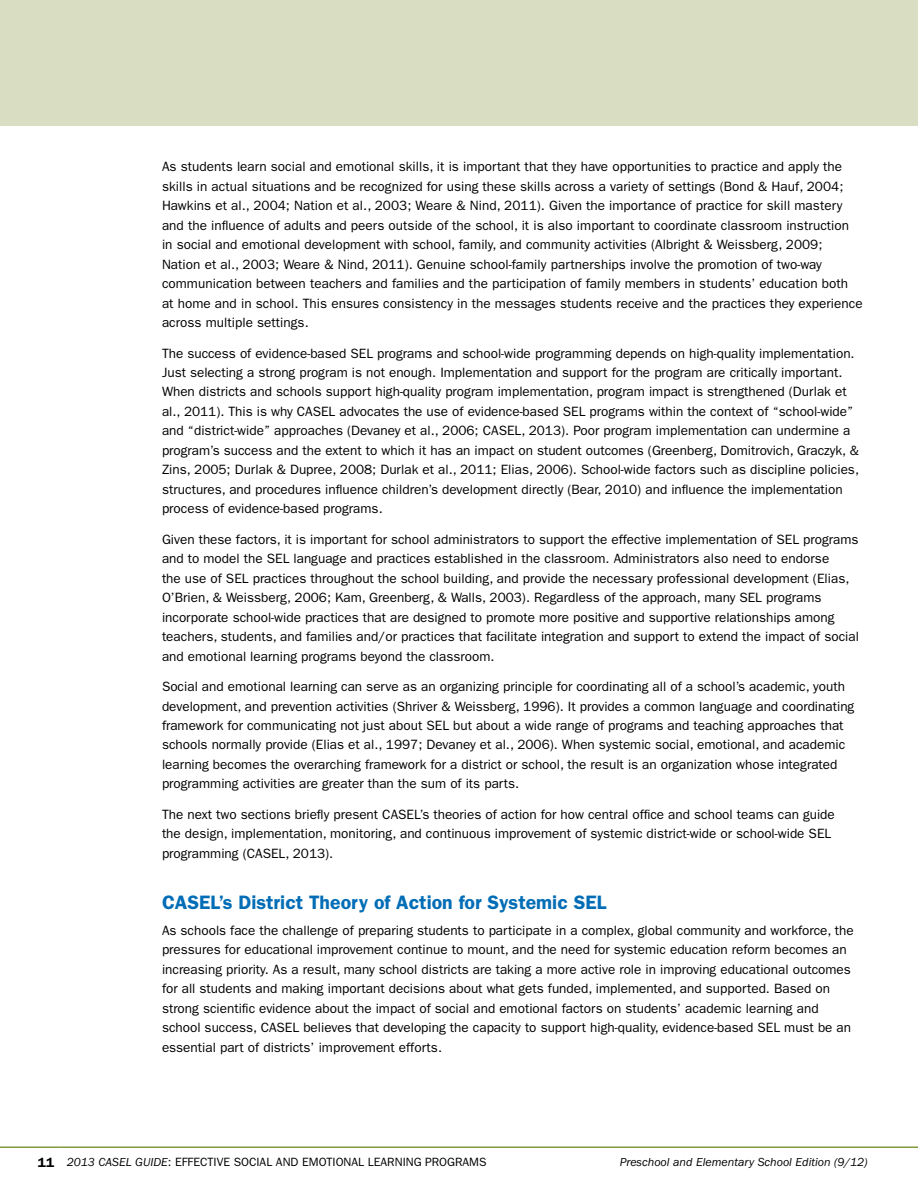
<style>
.page{position:relative;width:918px;height:1188px;background:#fff}
.page>*{position:absolute;margin:0;border:0;box-sizing:border-box;transform-origin:0 0}
.t1{font:600 19.5px "ITC Franklin Gothic Std";color:#006db6}
.t2{font:13.5px/19.5px "ITC Franklin Gothic Std";color:#000}
.t3{font:12px "ITC Franklin Gothic Std";color:#000}
.t4{font:italic 12px "ITC Franklin Gothic Std";color:#000}
.s1{font-weight:600;font-size:13.5px}
.s2{font-style:italic}
</style>
<div class="page">
<hr style="left:0;top:1146px;width:60px;height:2px;background:#809b3c">
<hr style="left:60px;top:1146px;width:858px;height:2px;background:#809b3c">
<div style="left:0;top:0;width:918px;height:125px;background:#d9ddc2"></div>
<p class="t2" style="left:162px;top:157px;width:702px">As students learn social and emotional skills, it is important that they have opportunities to practice and apply the skills in actual situations and be recognized for using these skills across a variety of settings (Bond &amp; Hauf, 2004; Hawkins et al., 2004; Nation et al., 2003; Weare &amp; Nind, 2011). Given the importance of practice for skill mastery and the influence of adults and peers outside of the school, it is also important to coordinate classroom instruction in social and emotional development with school, family, and community activities (Albright &amp; Weissberg, 2009; Nation et al., 2003; Weare &amp; Nind, 2011). Genuine school-family partnerships involve the promotion of two-way communication between teachers and families and the participation of family members in students’ education both at home and in school. This ensures consistency in the messages students receive and the practices they experience across multiple settings.</p>
<p class="t2" style="left:162px;top:343px;width:699px">The success of evidence-based SEL programs and school-wide programming depends on high-quality implementation.<br>Just selecting a strong program is not enough. Implementation and support for the program are critically important.<br>When districts and schools support high-quality program implementation, program impact is strengthened (Durlak et al., 2011). This is why CASEL advocates the use of evidence-based SEL programs within the context of “school-wide” and “district-wide” approaches (Devaney et al., 2006; CASEL, 2013). Poor program implementation can undermine a program’s success and the extent to which it has an impact on student outcomes (Greenberg, Domitrovich, Graczyk, &amp; Zins, 2005; Durlak &amp; Dupree, 2008; Durlak et al., 2011; Elias, 2006). School-wide factors such as discipline policies, structures, and procedures influence children’s development directly (Bear, 2010) and influence the implementation process of evidence-based programs.</p>
<p class="t2" style="left:162px;top:530px;width:698px">Given these factors, it is important for school administrators to support the effective implementation of SEL programs and to model the SEL language and practices established in the classroom. Administrators also need to endorse<br>the use of SEL practices throughout the school building, and provide the necessary professional development (Elias, O’Brien, &amp; Weissberg, 2006; Kam, Greenberg, &amp; Walls, 2003). Regardless of the approach, many SEL programs incorporate school-wide practices that are designed to promote more positive and supportive relationships among teachers, students, and families and/or practices that facilitate integration and support to extend the impact of social and emotional learning programs beyond the classroom.</p>
<p class="t2" style="left:162px;top:677px;width:694px">Social and emotional learning can serve as an organizing principle for coordinating all of a school’s academic, youth development, and prevention activities (Shriver &amp; Weissberg, 1996). It provides a common language and coordinating framework for communicating not just about SEL but about a wide range of programs and teaching approaches that schools normally provide (Elias et al., 1997; Devaney et al., 2006). When systemic social, emotional, and academic learning becomes the overarching framework for a district or school, the result is an organization whose integrated programming activities are greater than the sum of its parts.</p>
<p class="t2" style="left:162px;top:805px;width:674px">The next two sections briefly present CASEL’s theories of action for how central office and school teams can guide the design, implementation, monitoring, and continuous improvement of systemic district-wide or school-wide SEL programming (CASEL, 2013).</p>
<h1 class="t1" style="left:162px;top:890px;width:446px">CASEL’s District Theory of Action for Systemic SEL</h1>
<p class="t2" style="left:162px;top:921px;width:693px">As schools face the challenge of preparing students to participate in a complex, global community and workforce, the pressures for educational improvement continue to mount, and the need for systemic education reform becomes an increasing priority. As a result, many school districts are taking a more active role in improving educational outcomes for all students and making important decisions about what gets funded, implemented, and supported. Based on strong scientific evidence about the impact of social and emotional factors on students’ academic learning and school success, CASEL believes that developing the capacity to support high-quality, evidence-based SEL must be an essential part of districts’ improvement efforts.</p>
<p class="t3" style="left:38px;top:1155px;width:218px"><span class="s1">11</span> <span class="s2">2013 CASEL GUIDE</span>: effective Social</p>
<p class="t3" style="left:276px;top:1155px;width:211px">and Emotional Learni ng programs</p>
<p class="t4" style="left:620px;top:1156px;width:249px">preschool and Elementary School Edition (9/12)</p>
</div>
